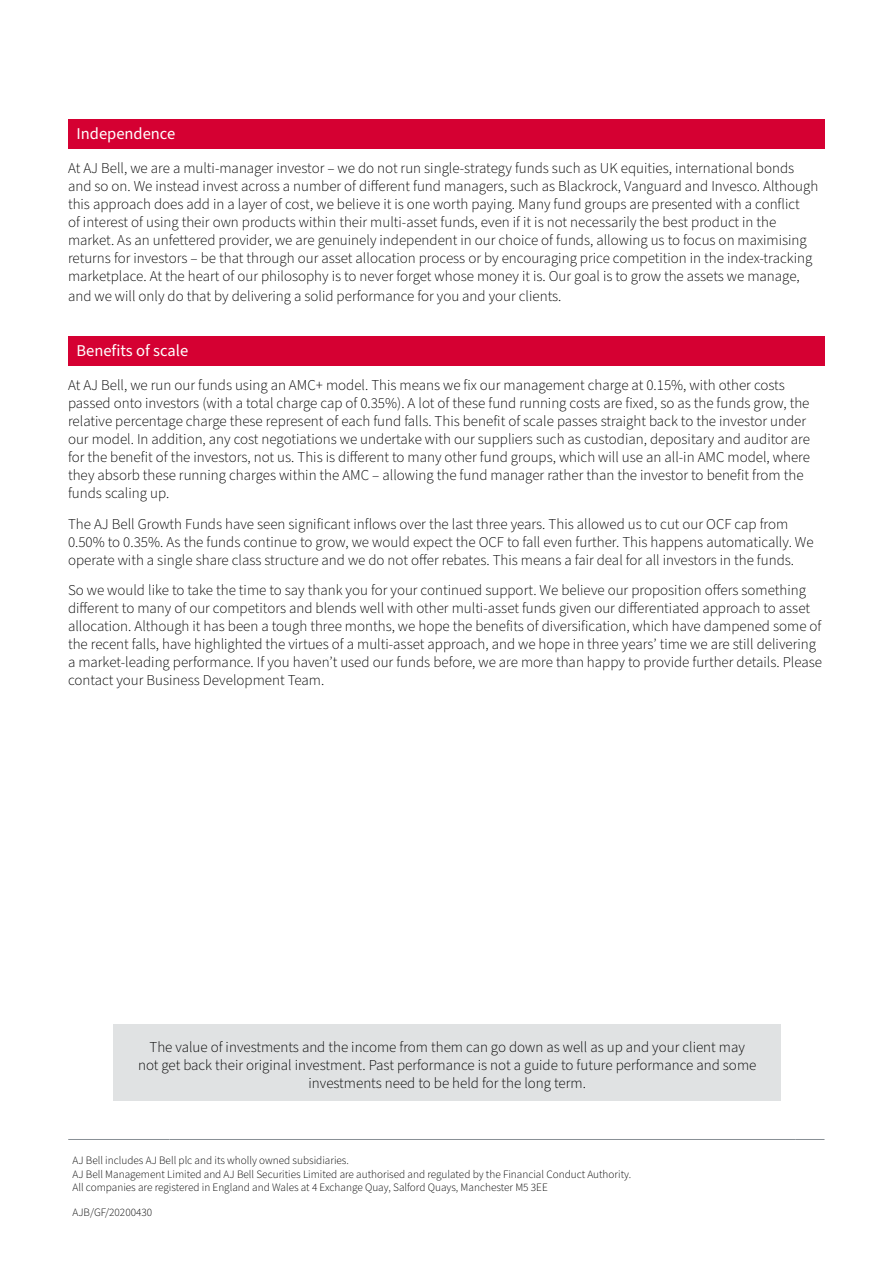
<style>
.page{position:relative;width:893px;height:1263px;background:#fff}
.page>*{position:absolute;margin:0;border:0;box-sizing:border-box;transform-origin:0 0}
.t1{font:16.5px "Source Sans Pro";color:#fff}
.t2{font:300 15px/18px "Source Sans Pro";color:#000}
.t3{font:300 11.25px/13.5px "Source Sans Pro";color:#000}
</style>
<div class="page">
<hr style="left:68px;top:1139px;width:101px;height:1px;background:#888f95">
<hr style="left:169px;top:1139px;width:626px;height:1px;background:#888f95">
<svg style="left:795px;top:1139px;width:29px;height:1px"></svg>
<div style="left:68px;top:119px;width:757px;height:30px;background:#d50032"></div>
<div style="left:68px;top:336px;width:757px;height:29px;background:#d50032"></div>
<div style="left:113px;top:1023px;width:668px;height:77px;background:#e0e2e3"></div>
<p class="t1" style="left:77px;top:123px;width:100px">Independence</p>
<p class="t2" style="left:68px;top:160px;width:752px">At AJ Bell, we are a multi-manager investor – we do not run single-strategy funds such as UK equities, international bonds and so on. We instead invest across a number of different fund managers, such as Blackrock, Vanguard and Invesco. Although this approach does add in a layer of cost, we believe it is one worth paying. Many fund groups are presented with a conflict<br>of interest of using their own products within their multi-asset funds, even if it is not necessarily the best product in the market. As an unfettered provider, we are genuinely independent in our choice of funds, allowing us to focus on maximising returns for investors – be that through our asset allocation process or by encouraging price competition in the index-tracking marketplace. At the heart of our philosophy is to never forget whose money it is. Our goal is to grow the assets we manage,</p>
<p class="t2" style="left:68px;top:287px;width:513px">and we will only do that by delivering a solid performance for you and your clients.<sup>Be</sup></p>
<p class="t1" style="left:77px;top:339px;width:113px">Benefits of scale</p>
<p class="t2" style="left:68px;top:376px;width:744px">At AJ Bell, we run our funds using an AMC+ model. This means we fix our management charge at 0.15%, with other costs passed onto investors (with a total charge cap of 0.35%). A lot of these fund running costs are fixed, so as the funds grow, the relative percentage charge these represent of each fund falls. This benefit of scale passes straight back to the investor under our model. In addition, any cost negotiations we undertake with our suppliers such as custodian, depositary and auditor are for the benefit of the investors, not us. This is different to many other fund groups, which will use an all-in AMC model, where they absorb these running charges within the AMC – allowing the fund manager rather than the investor to benefit from the funds scaling up.</p>
<p class="t2" style="left:68px;top:515px;width:747px">The AJ Bell Growth Funds have seen significant inflows over the last three years. This allowed us to cut our OCF cap from<br>0.50% to 0.35%. As the funds continue to grow, we would expect the OCF to fall even further. This happens automatically. We operate with a single share class structure and we do not offer rebates. This means a fair deal for all investors in the funds.</p>
<p class="t2" style="left:68px;top:582px;width:755px">So we would like to take the time to say thank you for your continued support. We believe our proposition offers something different to many of our competitors and blends well with other multi-asset funds given our differentiated approach to asset allocation. Although it has been a tough three months, we hope the benefits of diversification, which have dampened some of the recent falls, have highlighted the virtues of a multi-asset approach, and we hope in three years’ time we are still delivering a market-leading performance. If you haven’t used our funds before, we are more than happy to provide further details. Please contact your Business Development Team.</p>
<p class="t2" style="left:138px;top:1038px;width:620px;text-align:center">The value of investments and the income from them can go down as well as up and your client may not get back their original investment. Past performance is not a guide to future performance and some investments need to be held for the long term.</p>
<p class="t3" style="left:72px;top:1154px;width:560px">AJ Bell includes AJ Bell plc and its wholly owned subsidiaries.<br>AJ Bell Management Limited and AJ Bell Securities Limited are authorised and regulated by the Financial Conduct Authority.<br>All companies are registered in England and Wales at 4 Exchange Quay, Salford Quays, Manchester M5 3EE</p>
<p class="t3" style="left:72px;top:1206px;width:81px">AJB/GF/20200430</p>
</div>
